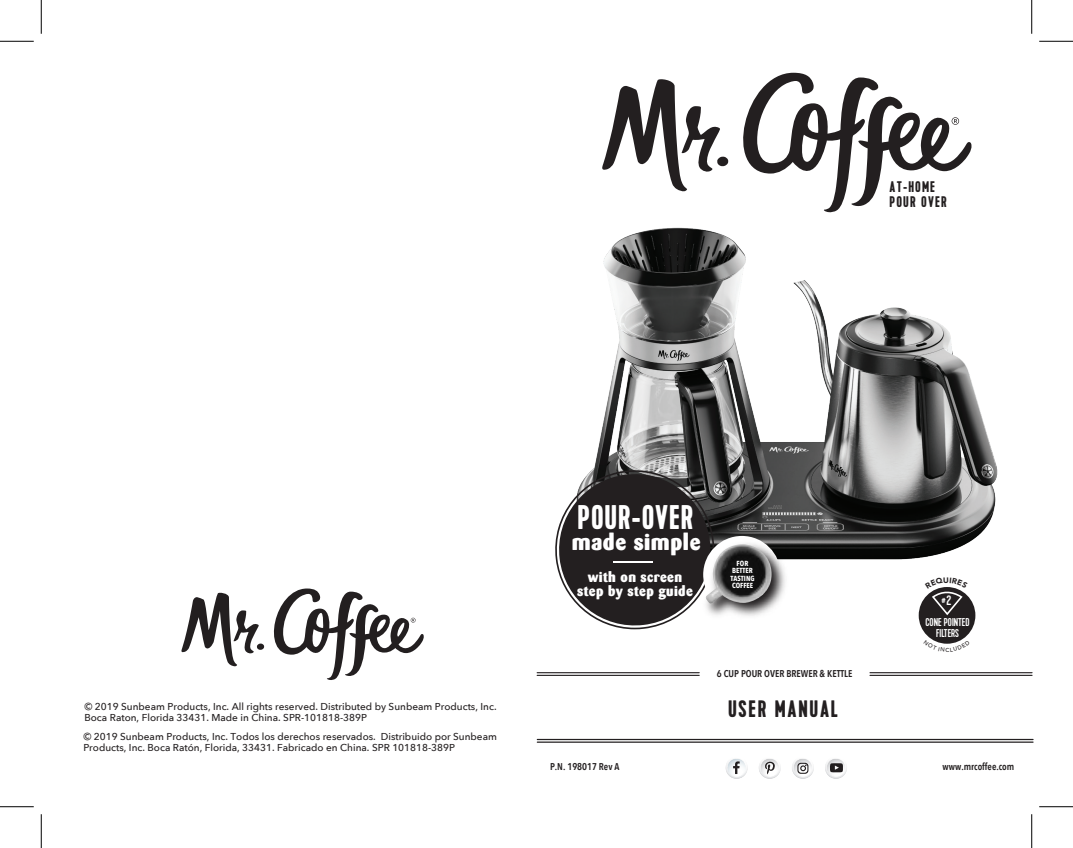
<style>
.page{position:relative;width:1073px;height:848px;background:#fff}
.page>*{position:absolute;margin:0;border:0;box-sizing:border-box;transform-origin:0 0}
.t1{font:700 34.12px "Kapra";letter-spacing:.025em;color:#fff}
.t2{font:700 23.75px "Kapra";letter-spacing:.075em;color:#231f20}
.t3{font:800 22.75px "Barmeno";letter-spacing:.025em;color:#fff}
.t4{font:700 15.38px/15px "Kapra";letter-spacing:.075em;color:#231f20}
.t5{font:800 14.25px/14.2px "Barmeno";letter-spacing:.025em;color:#fff;text-align:center}
.t6{font:13.75px "Kapra";color:#fff}
.t7{font:11.38px/10.2px "Kapra";color:#fff;text-align:center}
.t8{font:500 10px/11.2px "Avenir Next";color:#231f20}
.t9{font:600 9.88px "Avenir Next Condensed";color:#231f20}
.t10{font:700 7.38px/7.2px "Avenir Next Condensed";color:#fff;text-align:center}
.t11{font:700 7.25px "Kapra";color:#fff}
</style>
<div class="page">
<svg style="left:602px;top:73px;width:369px;height:108px"></svg>
<hr style="left:537px;top:741px;width:496px;height:1px;background:#231f20">
<hr style="left:537px;top:738px;width:496px;height:2px;background:#231f20">
<hr style="left:537px;top:674px;width:162px;height:2px;background:#231f20">
<hr style="left:537px;top:672px;width:162px;height:1px;background:#231f20">
<hr style="left:870px;top:674px;width:162px;height:2px;background:#231f20">
<hr style="left:870px;top:672px;width:162px;height:1px;background:#231f20">
<svg style="left:725px;top:758px;width:22px;height:20px"></svg>
<svg style="left:759px;top:759px;width:21px;height:19px"></svg>
<svg style="left:825px;top:759px;width:22px;height:19px"></svg>
<svg style="left:792px;top:759px;width:22px;height:19px"></svg>
<svg style="left:181px;top:588px;width:243px;height:92px"></svg>
<img style="left:593px;top:181px;width:405px;height:433px">
<svg style="left:555px;top:469px;width:162px;height:160px;background:#494647"></svg>
<img style="left:690px;top:523px;width:119px;height:106px">
<img style="left:705px;top:544px;width:66px;height:60px">
<hr style="left:613px;top:561px;width:40px;height:1px;background:#fff">
<div style="left:918px;top:587px;width:57px;height:56px;background:#231f20;border-radius:50%"></div>
<hr style="left:0;top:41px;width:34px;height:1px;background:#000">
<hr style="left:1039px;top:41px;width:33px;height:1px;background:#000">
<hr style="left:0;top:806px;width:34px;height:1px;background:#000">
<hr style="left:1039px;top:806px;width:33px;height:1px;background:#000">
<hr style="left:41px;top:0;width:1px;height:34px;background:#000">
<hr style="left:41px;top:814px;width:1px;height:34px;background:#000">
<hr style="left:1031px;top:0;width:1px;height:34px;background:#000">
<hr style="left:1031px;top:814px;width:1px;height:34px;background:#000">
<svg style="left:925px;top:577px;width:42px;height:39px"></svg>
<svg style="left:933px;top:640px;width:28px;height:4px"></svg>
<h3 class="t4" style="left:889px;top:180px;width:59px">AT-HOME<br>POUR OVER</h3>
<p class="t8" style="left:84px;top:700px;width:413px">© 2019 Sunbeam Products, Inc. All rights reserved. Distributed by Sunbeam Products, Inc.<br>Boca Raton, Florida 33431. Made in China. SPR-101818-389P</p>
<p class="t8" style="left:83px;top:730px;width:415px">© 2019 Sunbeam Products, Inc. Todos los derechos reservados. Distribuido por Sunbeam<br>Products, Inc. Boca Ratón, Florida, 33431. Fabricado en China. SPR 101818-389P</p>
<h1 class="t1" style="left:577px;top:497px;width:117px">POUR-OVER</h1>
<h3 class="t3" style="left:572px;top:528px;width:130px">made simple</h3>
<h3 class="t5" style="left:577px;top:569px;width:117px">with on screen step by step guide</h3>
<p class="t10" style="left:730px;top:559px;width:26px">FOR<br>BETTER<br>TASTING<br>COFFEE</p>
<p class="t9" style="left:717px;top:665px;width:137px">6 CUP POUR OVER BREWER &amp; KETTLE</p>
<h2 class="t2" style="left:728px;top:695px;width:111px">USER MANUAL</h2>
<h3 class="t6" style="left:946px;top:592px;width:6px">2</h3>
<p class="t7" style="left:925px;top:617px;width:45px">CONE POINTED<br>FILTERS</p>
<p class="t11" style="left:941px;top:596px;width:6px">#</p>
<p class="t9" style="left:550px;top:757px;width:71px">P.N. 198017 Rev A</p>
<p class="t9" style="left:942px;top:757px;width:73px">www.mrcoffee.com</p>
</div>
